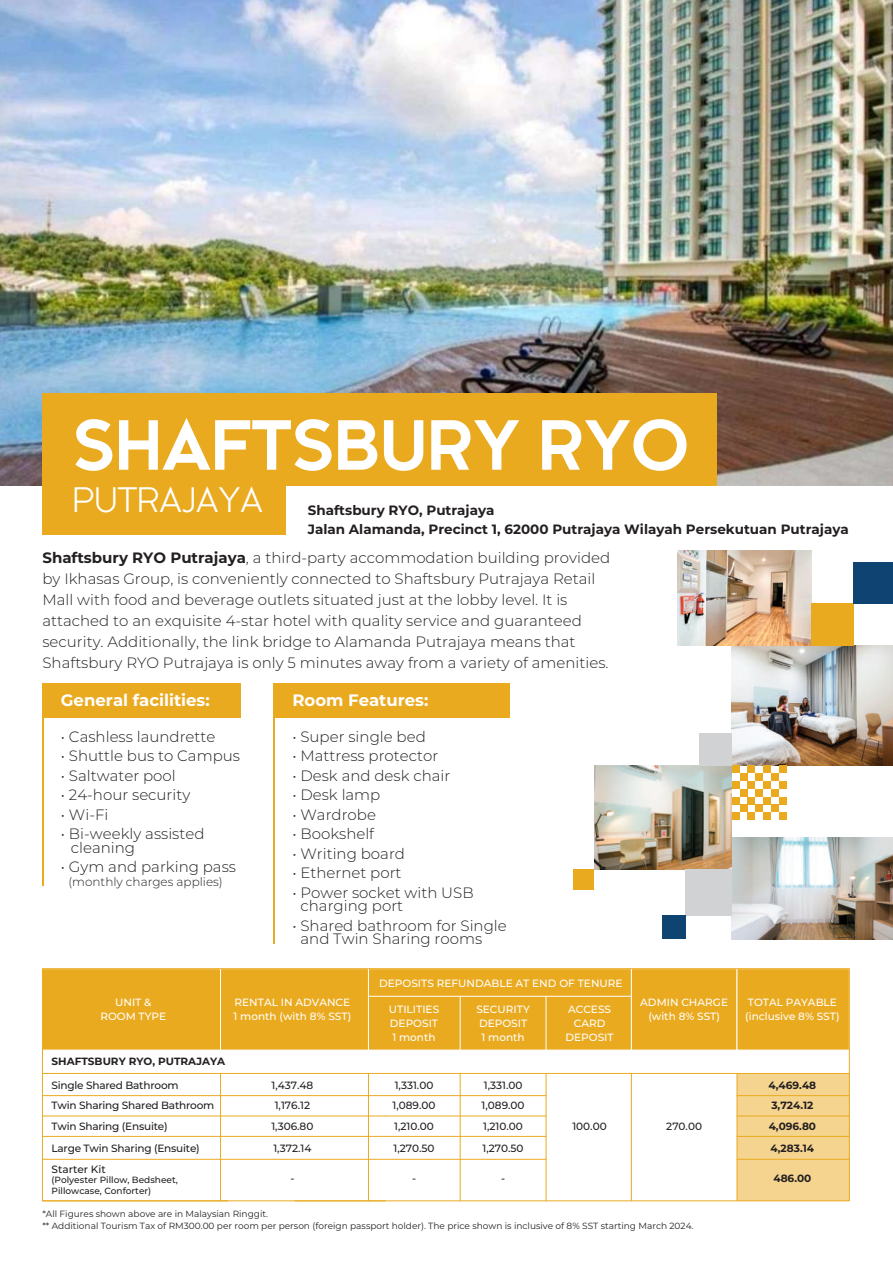
<style>
.page{position:relative;width:893px;height:1263px;background:#fff}
.page>*{position:absolute;margin:0;border:0;box-sizing:border-box;transform-origin:0 0}
.t1{font:700 66px "Kessel 105 W00";color:#fff}
.t2{font:33px "Kessel 105 W00";color:#fff}
.t3{font:700 16.5px "Montserrat";color:#fff}
.t4{font:300 15px/21px "Montserrat";color:#231f20}
.t5{font:700 13.5px/19.5px "Montserrat";color:#231f20}
.t6{font:300 12px "Montserrat";color:#231f20}
.t7{font:500 10.5px/13.6px "Montserrat";color:#fff;text-align:center}
.t8{font:500 10.5px/21px "Montserrat";letter-spacing:-.02em;color:#231f20}
.t9{font:500 10.5px/21px "Montserrat";color:#231f20}
.t10{font:700 10.5px/21px "Montserrat";color:#231f20}
.t11{font:9px/12px "Montserrat";color:#231f20}
.t12{font:500 9px/10.5px "Montserrat";color:#231f20}
.s1{font-weight:700}
</style>
<div class="page">
<img style="left:0;top:0;width:893px;height:486px">
<img style="left:732px;top:645px;width:161px;height:120px">
<img style="left:732px;top:837px;width:161px;height:102px">
<img style="left:677px;top:551px;width:134px;height:94px">
<img style="left:594px;top:765px;width:138px;height:104px">
<div style="left:686px;top:869px;width:46px;height:47px;background:#d1d2d4"></div>
<div style="left:700px;top:733px;width:32px;height:32px;background:#d1d2d4"></div>
<div style="left:662px;top:916px;width:24px;height:23px;background:#0f4372"></div>
<div style="left:811px;top:603px;width:43px;height:42px;background:#eaaa20"></div>
<div style="left:854px;top:561px;width:39px;height:42px;background:#0f4372"></div>
<div style="left:574px;top:869px;width:20px;height:21px;background:#eaaa20"></div>
<div style="left:732px;top:781px;width:8px;height:8px;background:#eaaa20"></div>
<div style="left:747px;top:781px;width:8px;height:8px;background:#eaaa20"></div>
<div style="left:740px;top:789px;width:7px;height:8px;background:#eaaa20"></div>
<div style="left:732px;top:797px;width:8px;height:7px;background:#eaaa20"></div>
<div style="left:755px;top:789px;width:8px;height:8px;background:#eaaa20"></div>
<div style="left:747px;top:797px;width:8px;height:7px;background:#eaaa20"></div>
<div style="left:740px;top:804px;width:7px;height:8px;background:#eaaa20"></div>
<div style="left:732px;top:812px;width:8px;height:8px;background:#eaaa20"></div>
<div style="left:755px;top:804px;width:8px;height:8px;background:#eaaa20"></div>
<div style="left:747px;top:812px;width:8px;height:8px;background:#eaaa20"></div>
<div style="left:763px;top:781px;width:8px;height:8px;background:#eaaa20"></div>
<div style="left:779px;top:781px;width:7px;height:8px;background:#eaaa20"></div>
<div style="left:771px;top:789px;width:8px;height:8px;background:#eaaa20"></div>
<div style="left:763px;top:797px;width:8px;height:7px;background:#eaaa20"></div>
<div style="left:779px;top:797px;width:7px;height:7px;background:#eaaa20"></div>
<div style="left:771px;top:804px;width:8px;height:8px;background:#eaaa20"></div>
<div style="left:732px;top:765px;width:8px;height:8px;background:#eaaa20"></div>
<div style="left:747px;top:765px;width:8px;height:8px;background:#eaaa20"></div>
<div style="left:740px;top:773px;width:7px;height:8px;background:#eaaa20"></div>
<div style="left:755px;top:773px;width:8px;height:8px;background:#eaaa20"></div>
<div style="left:763px;top:765px;width:8px;height:8px;background:#eaaa20"></div>
<div style="left:779px;top:765px;width:7px;height:8px;background:#eaaa20"></div>
<div style="left:771px;top:773px;width:8px;height:8px;background:#eaaa20"></div>
<div style="left:763px;top:812px;width:8px;height:8px;background:#eaaa20"></div>
<div style="left:779px;top:812px;width:7px;height:8px;background:#eaaa20"></div>
<div style="left:42px;top:394px;width:675px;height:92px;background:#eaaa20"></div>
<div style="left:42px;top:398px;width:244px;height:137px;background:#eaaa20"></div>
<div style="left:42px;top:684px;width:199px;height:34px;background:#eaaa20"></div>
<hr style="left:42px;top:684px;width:2px;height:202px;background:#eaaa20">
<div style="left:274px;top:684px;width:235px;height:34px;background:#eaaa20"></div>
<hr style="left:274px;top:684px;width:1px;height:260px;background:#eaaa20">
<div style="left:737px;top:1073px;width:112px;height:128px;background:#f4d48f"></div>
<div style="left:42px;top:968px;width:179px;height:82px;background:#eaaa20"></div>
<div style="left:220px;top:968px;width:149px;height:82px;background:#eaaa20;border:1px solid #fff"></div>
<hr style="left:42px;top:1095px;width:343px;height:1px;background:#eaaa20">
<hr style="left:42px;top:1073px;width:807px;height:1px;background:#eaaa20">
<hr style="left:42px;top:1116px;width:343px;height:1px;background:#eaaa20">
<hr style="left:42px;top:1136px;width:343px;height:1px;background:#eaaa20">
<hr style="left:42px;top:1159px;width:504px;height:1px;background:#eaaa20">
<hr style="left:220px;top:1073px;width:1px;height:128px;background:#eaaa20">
<hr style="left:368px;top:1073px;width:1px;height:128px;background:#eaaa20">
<div style="left:631px;top:968px;width:106px;height:82px;background:#eaaa20;border:1px solid #fff"></div>
<div style="left:737px;top:968px;width:113px;height:82px;background:#eaaa20"></div>
<hr style="left:737px;top:1073px;width:1px;height:128px;background:#eaaa20">
<hr style="left:737px;top:1095px;width:112px;height:1px;background:#eaaa20">
<hr style="left:737px;top:1116px;width:112px;height:1px;background:#eaaa20">
<hr style="left:737px;top:1136px;width:112px;height:1px;background:#eaaa20">
<hr style="left:737px;top:1159px;width:112px;height:1px;background:#eaaa20">
<div style="left:368px;top:968px;width:264px;height:82px;background:#eaaa20;border:1px solid #fff"></div>
<hr style="left:385px;top:1095px;width:161px;height:1px;background:#eaaa20">
<hr style="left:385px;top:1116px;width:161px;height:1px;background:#eaaa20">
<hr style="left:385px;top:1136px;width:161px;height:1px;background:#eaaa20">
<hr style="left:368px;top:996px;width:263px;height:1px;background:#fff">
<hr style="left:460px;top:996px;width:1px;height:54px;background:#fff">
<hr style="left:546px;top:1073px;width:1px;height:128px;background:#eaaa20">
<hr style="left:546px;top:996px;width:1px;height:54px;background:#fff">
<hr style="left:460px;top:1073px;width:1px;height:128px;background:#eaaa20">
<hr style="left:631px;top:1073px;width:1px;height:128px;background:#eaaa20">
<div style="left:42px;top:968px;width:808px;height:233px;border:1px solid #eaaa20"></div>
<h1 class="t1" style="left:73px;top:406px;width:618px">SHAFTSBURY RYO</h1>
<h2 class="t2" style="left:73px;top:480px;width:192px">PUTRAJAYA</h2>
<p class="t5" style="left:308px;top:499px;width:542px">Shaftsbury RYO, Putrajaya<br>Jalan Alamanda, Precinct 1, 62000 Putrajaya Wilayah Persekutuan Putrajaya</p>
<p class="t4" style="left:42px;top:547px;width:569px"><span class="s1">Shaftsbury RYO Putrajaya</span>, a third-party accommodation building provided by Ikhasas Group, is conveniently connected to Shaftsbury Putrajaya Retail Mall with food and beverage outlets situated just at the lobby level. It is attached to an exquisite 4-star hotel with quality service and guaranteed security. Additionally, the link bridge to Alamanda Putrajaya means that Shaftsbury RYO Putrajaya is only 5 minutes away from a variety of amenities.</p>
<p class="t3" style="left:61px;top:688px;width:150px">General facilities:</p>
<p class="t4" style="left:61px;top:725px;width:156px">• Cashless laundrette</p>
<p class="t4" style="left:61px;top:745px;width:181px">• Shuttle bus to Campus</p>
<p class="t4" style="left:61px;top:764px;width:116px">• Saltwater pool</p>
<p class="t4" style="left:61px;top:784px;width:131px">• 24-hour security</p>
<p class="t4" style="left:61px;top:803px;width:49px">• Wi-Fi</p>
<p class="t4" style="left:71px;top:827px;width:135px;line-height:13.5px;text-indent:-10px">• Bi-weekly assisted cleaning</p>
<p class="t4" style="left:61px;top:856px;width:177px">• Gym and parking pass</p>
<p class="t6" style="left:68px;top:873px;width:156px">(monthly charges applies)</p>
<p class="t3" style="left:292px;top:688px;width:137px">Room Features:</p>
<p class="t4" style="left:292px;top:725px;width:135px">• Super single bed</p>
<p class="t4" style="left:292px;top:745px;width:147px">• Mattress protector</p>
<p class="t4" style="left:292px;top:764px;width:159px">• Desk and desk chair</p>
<p class="t4" style="left:292px;top:784px;width:89px">• Desk lamp</p>
<p class="t4" style="left:292px;top:803px;width:85px">• Wardrobe</p>
<p class="t4" style="left:292px;top:823px;width:83px">• Bookshelf</p>
<p class="t4" style="left:292px;top:842px;width:114px">• Writing board</p>
<p class="t4" style="left:292px;top:862px;width:111px">• Ethernet port</p>
<p class="t4" style="left:300px;top:885px;width:175px;line-height:13.5px;text-indent:-8px">• Power socket with USB charging port</p>
<p class="t4" style="left:300px;top:918px;width:208px;line-height:13.5px;text-indent:-8px">• Shared bathroom for Single and Twin Sharing rooms</p>
<p class="t7" style="left:100px;top:995px;width:67px">UNIT &amp;<br>ROOM TYPE</p>
<p class="t7" style="left:234px;top:995px;width:119px;text-align:left">RENTAL IN ADVANCE<br>1 month (with 8% SST)</p>
<p class="t7" style="left:379px;top:976px;width:245px">DEPOSITS REFUNDABLE AT END OF TENURE</p>
<p class="t7" style="left:389px;top:1002px;width:52px;text-align:justify">UTILITIES DEPOSIT 1 month</p>
<p class="t7" style="left:476px;top:1002px;width:55px;text-align:left">SECURITY<br>DEPOSIT<br>1 month</p>
<p class="t7" style="left:565px;top:1002px;width:50px">ACCESS<br>CARD<br>DEPOSIT</p>
<p class="t7" style="left:640px;top:995px;width:89px">ADMIN CHARGE (with 8% SST)</p>
<p class="t7" style="left:745px;top:995px;width:96px;text-align:left">TOTAL PAYABLE (inclusive 8% SST)</p>
<p class="t10" style="left:52px;top:1050px;width:175px">SHAFTSBURY RYO, PUTRAJAYA</p>
<p class="t8" style="left:52px;top:1095px;width:164px">Twin Sharing Shared Bathroom<br>Twin Sharing (Ensuite)<br>Large Twin Sharing (Ensuite)</p>
<p class="t8" style="left:52px;top:1074px;width:129px">Single Shared Bathroom</p>
<p class="t8" style="left:484px;top:1074px;width:40px">1,331.00</p>
<p class="t10" style="left:768px;top:1074px;width:49px">4,469.48</p>
<p class="t10" style="left:769px;top:1116px;width:49px">4,096.80<br>4,283.14</p>
<p class="t10" style="left:773px;top:1167px;width:39px">486.00</p>
<p class="t11" style="left:42px;top:1208px;width:652px">*All Figures shown above are in Malaysian Ringgit.<br>** Additional Tourism Tax of RM300.00 per room per person (foreign passport holder). The price shown is inclusive of 8% SST starting March 2024.</p>
<p class="t8" style="left:271px;top:1074px;width:43px">1,437.48</p>
<p class="t8" style="left:395px;top:1074px;width:40px">1,331.00</p>
<p class="t10" style="left:771px;top:1095px;width:44px">3,724.12</p>
<p class="t9" style="left:271px;top:1095px;width:44px;text-align:center">1,176.12<br>1,306.80<br>1,372.14</p>
<p class="t8" style="left:290px;top:1168px;width:6px">-</p>
<p class="t9" style="left:392px;top:1095px;width:45px">1,089.00<br>1,210.00<br>1,270.50</p>
<p class="t8" style="left:412px;top:1168px;width:6px">-</p>
<p class="t9" style="left:482px;top:1095px;width:45px">1,089.00<br>1,210.00<br>1,270.50</p>
<p class="t8" style="left:501px;top:1168px;width:6px">-</p>
<p class="t8" style="left:572px;top:1116px;width:36px">100.00</p>
<p class="t8" style="left:666px;top:1116px;width:37px">270.00</p>
<p class="t9" style="left:52px;top:1158px;width:56px">Starter Kit</p>
<p class="t12" style="left:52px;top:1174px;width:128px">(Polyester Pillow, Bedsheet,<br>Pillowcase, Conforter)</p>
</div>
